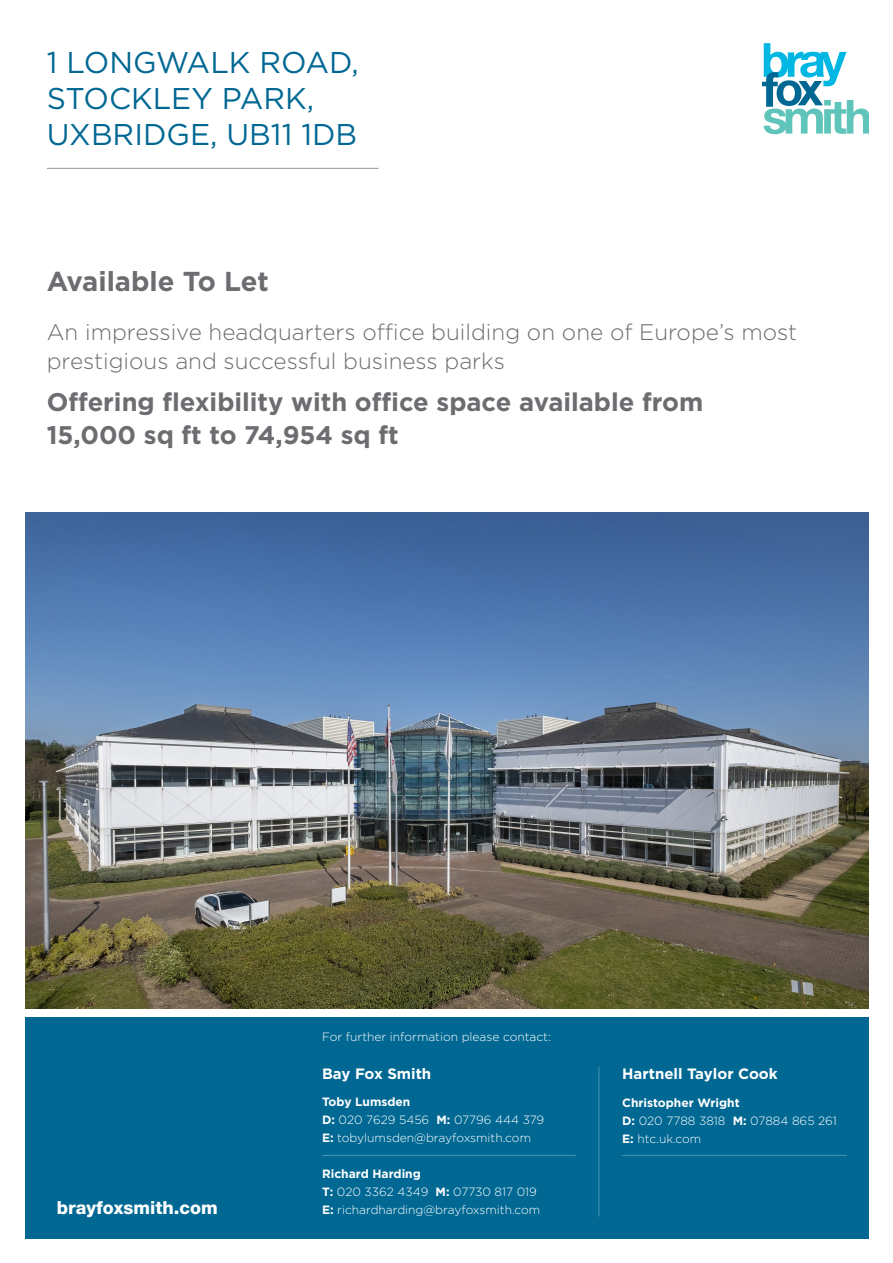
<style>
.page{position:relative;width:893px;height:1263px;background:#fff}
.page>*{position:absolute;margin:0;border:0;box-sizing:border-box;transform-origin:0 0}
.t1{font:30px "Gotham";color:#006893}
.t2{font:700 27.3px "Gotham";color:#6c6d70}
.t3{font:700 25.5px "Gotham";color:#6c6d70}
.t4{font:300 22.5px "Gotham";color:#6c6d70}
.t5{font:800 18px "Helvetica Neue";color:#fff}
.t6{font:700 15px "Gotham";color:#fff}
.t7{font:300 12px "Gotham";color:#fff}
.t8{font:700 12px "Gotham";color:#fff}
.s1{font-weight:700}
</style>
<div class="page">
<div style="left:26px;top:1017px;width:843px;height:221px;background:#006893"></div>
<svg style="left:762px;top:43px;width:107px;height:91px"></svg>
<img style="left:26px;top:512px;width:843px;height:496px">
<hr style="left:47px;top:168px;width:331px;height:1px;background:#939598">
<hr style="left:598px;top:1067px;width:1px;height:149px;background:#fff">
<hr style="left:322px;top:1155px;width:254px;height:1px;background:#fff">
<hr style="left:622px;top:1155px;width:225px;height:1px;background:#fff">
<p class="t1" style="left:47px;top:43px;width:313px">1 LONGWALK ROAD,</p>
<p class="t1" style="left:47px;top:79px;width:269px">STOCKLEY PARK,</p>
<p class="t1" style="left:47px;top:115px;width:312px">UXBRIDGE, UB11 1DB</p>
<p class="t2" style="left:47px;top:263px;width:224px">Available To Let</p>
<p class="t4" style="left:47px;top:318px;width:752px">An impressive headquarters office building on one of Europe’s most</p>
<p class="t4" style="left:47px;top:347px;width:460px">prestigious and successful business parks</p>
<p class="t3" style="left:47px;top:385px;width:658px">Offering flexibility with office space available from</p>
<p class="t3" style="left:47px;top:418px;width:354px">15,000 sq ft to 74,954 sq ft</p>
<p class="t5" style="left:57px;top:1197px;width:163px">brayfoxsmith.com</p>
<p class="t7" style="left:322px;top:1029px;width:230px">For further information please contact:</p>
<p class="t6" style="left:322px;top:1064px;width:111px">Bay Fox Smith</p>
<p class="t8" style="left:322px;top:1094px;width:90px">Toby Lumsden</p>
<p class="t7" style="left:322px;top:1112px;width:224px"><span class="s1">D:</span> 020 7629 5456 <span class="s1">M:</span> 07796 444 379</p>
<p class="t7" style="left:322px;top:1130px;width:210px"><span class="s1">E:</span> tobylumsden@brayfoxsmith.com</p>
<p class="t8" style="left:322px;top:1166px;width:100px">Richard Harding</p>
<p class="t7" style="left:322px;top:1184px;width:216px"><span class="s1">T:</span> 020 3362 4349 <span class="s1">M:</span> 07730 817 019</p>
<p class="t7" style="left:322px;top:1202px;width:220px"><span class="s1">E:</span> richardharding@brayfoxsmith.com</p>
<p class="t6" style="left:622px;top:1064px;width:157px">Hartnell Taylor Cook</p>
<p class="t8" style="left:622px;top:1095px;width:119px">Christopher Wright</p>
<p class="t7" style="left:622px;top:1114px;width:216px"><span class="s1">D:</span> 020 7788 3818 <span class="s1">M:</span> 07884 865 261</p>
<p class="t7" style="left:622px;top:1132px;width:81px"><span class="s1">E:</span> htc.uk.com</p>
</div>
